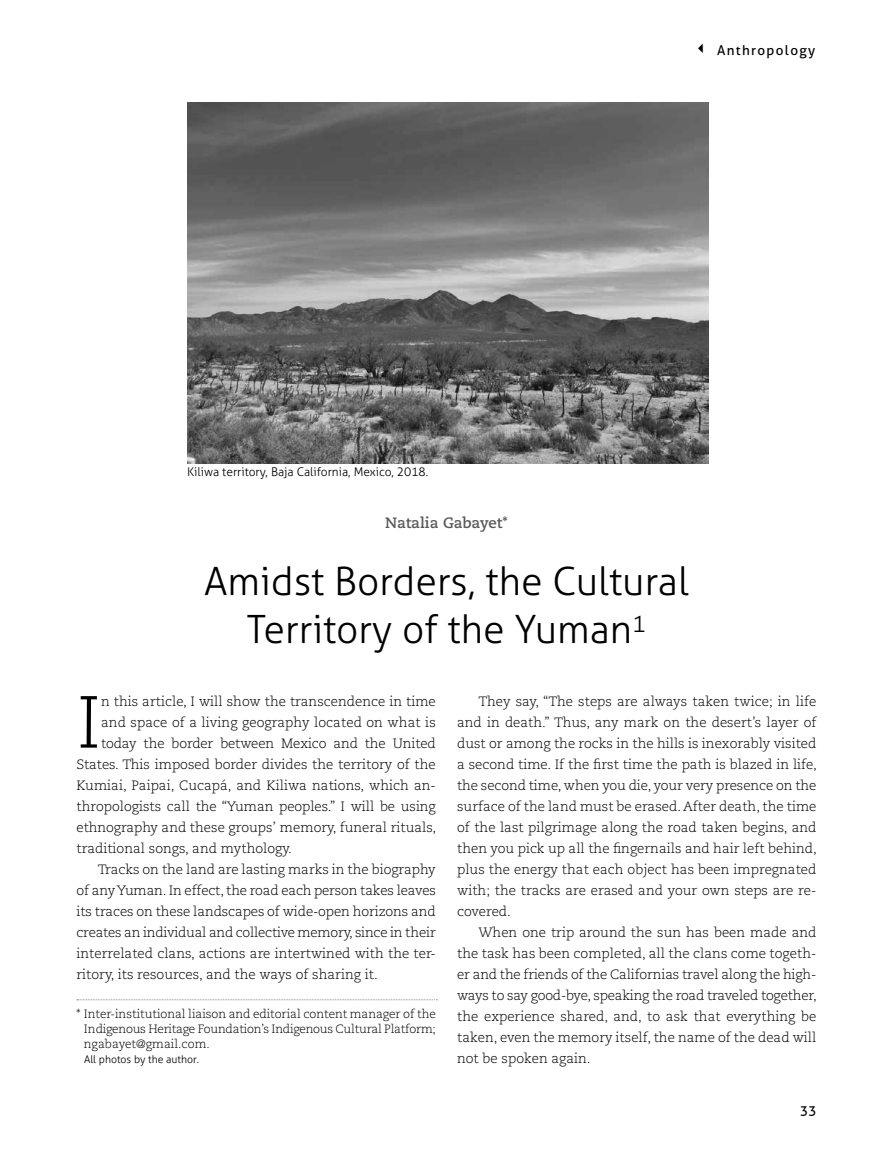
<style>
.page{position:relative;width:893px;height:1149px;background:#fff}
.page>*{position:absolute;margin:0;border:0;box-sizing:border-box;transform-origin:0 0}
.t1{font:300 73.5px "Caecilia LT Std";color:#000}
.t2{font:300 39px/48px "Aller";color:#000;text-align:center}
.t3{font:700 15px "Caecilia LT Std";color:#58595b}
.t4{font:300 13.5px/21px "Caecilia LT Std";color:#000;text-align:justify}
.t5{font:13.5px "Aller";letter-spacing:.1em;color:#000}
.t6{font:300 12px/15px "Caecilia LT Std";letter-spacing:-.02em;color:#000;text-align:justify}
.t7{font:300 12px "Aller";color:#000}
.t8{font:300 10.5px "Aller";color:#000}
</style>
<div class="page">
<svg style="left:77px;top:999px;width:360px;height:1px"></svg>
<img style="left:187px;top:102px;width:521px;height:361px">
<p class="t5" style="left:694px;top:42px;width:122px">✓ Anthropology</p>
<p class="t7" style="left:187px;top:464px;width:243px">Kiliwa territory, Baja California, Mexico, 2018.</p>
<p class="t3" style="left:385px;top:514px;width:124px">Natalia Gabayet*</p>
<h2 class="t2" style="left:204px;top:556px;width:486px">Amidst Borders, the Cultural<br>Territory of the Yuman<sup>1</sup></h2>
<h1 class="t1" style="left:77px;top:680px;width:26px">I</h1>
<p class="t4" style="left:101px;top:690px;width:336px">n this article, I will show the transcendence in time</p>
<p class="t4" style="left:101px;top:711px;width:336px">and space of a living geography located on what is</p>
<p class="t4" style="left:101px;top:732px;width:336px">today the border between Mexico and the United</p>
<p class="t4" style="left:77px;top:753px;width:361px">States. This imposed border divides the territory of the</p>
<p class="t4" style="left:77px;top:774px;width:361px">Kumiai, Paipai, Cucapá, and Kiliwa nations, which an-</p>
<p class="t4" style="left:77px;top:795px;width:361px">thropologists call the “Yuman peoples.” I will be using</p>
<p class="t4" style="left:77px;top:816px;width:361px">ethnography and these groups’ memory, funeral rituals,</p>
<p class="t4" style="left:77px;top:837px;width:217px">traditional songs, and mythology.</p>
<p class="t4" style="left:98px;top:858px;width:339px">Tracks on the land are lasting marks in the biography</p>
<p class="t4" style="left:77px;top:879px;width:361px">of any Yuman. In effect, the road each person takes leaves</p>
<p class="t4" style="left:77px;top:900px;width:361px">its traces on these landscapes of wide-open horizons and</p>
<p class="t4" style="left:77px;top:921px;width:361px">creates an individual and collective memory, since in their</p>
<p class="t4" style="left:77px;top:942px;width:361px">interrelated clans, actions are intertwined with the ter-</p>
<p class="t4" style="left:77px;top:963px;width:303px">ritory, its resources, and the ways of sharing it.</p>
<p class="t6" style="left:84px;top:1006px;width:353px;text-indent:-7px">* Inter-institutional liaison and editorial content manager of the Indigenous Heritage Foundation’s Indigenous Cultural Platform; ngabayet@gmail.com.</p>
<p class="t8" style="left:84px;top:1052px;width:116px">All photos by the author.</p>
<p class="t4" style="left:457px;top:690px;width:361px;text-indent:21px">They say, “The steps are always taken twice; in life and in death.” Thus, any mark on the desert’s layer of dust or among the rocks in the hills is inexorably visited a second time. If the first time the path is blazed in life, the second time, when you die, your very presence on the surface of the land must be erased. After death, the time of the last pilgrimage along the road taken begins, and then you pick up all the fingernails and hair left behind, plus the energy that each object has been impregnated with; the tracks are erased and your own steps are re&shy;covered.</p>
<p class="t4" style="left:457px;top:921px;width:361px;text-indent:21px">When one trip around the sun has been made and the task has been completed, all the clans come togeth&shy;er and the friends of the Californias travel along the high&shy;ways to say good-bye, speaking the road traveled together, the experience shared, and, to ask that everything be taken, even the memory itself, the name of the dead will not be spoken again.</p>
<p class="t5" style="left:800px;top:1101px;width:18px">33</p>
</div>
